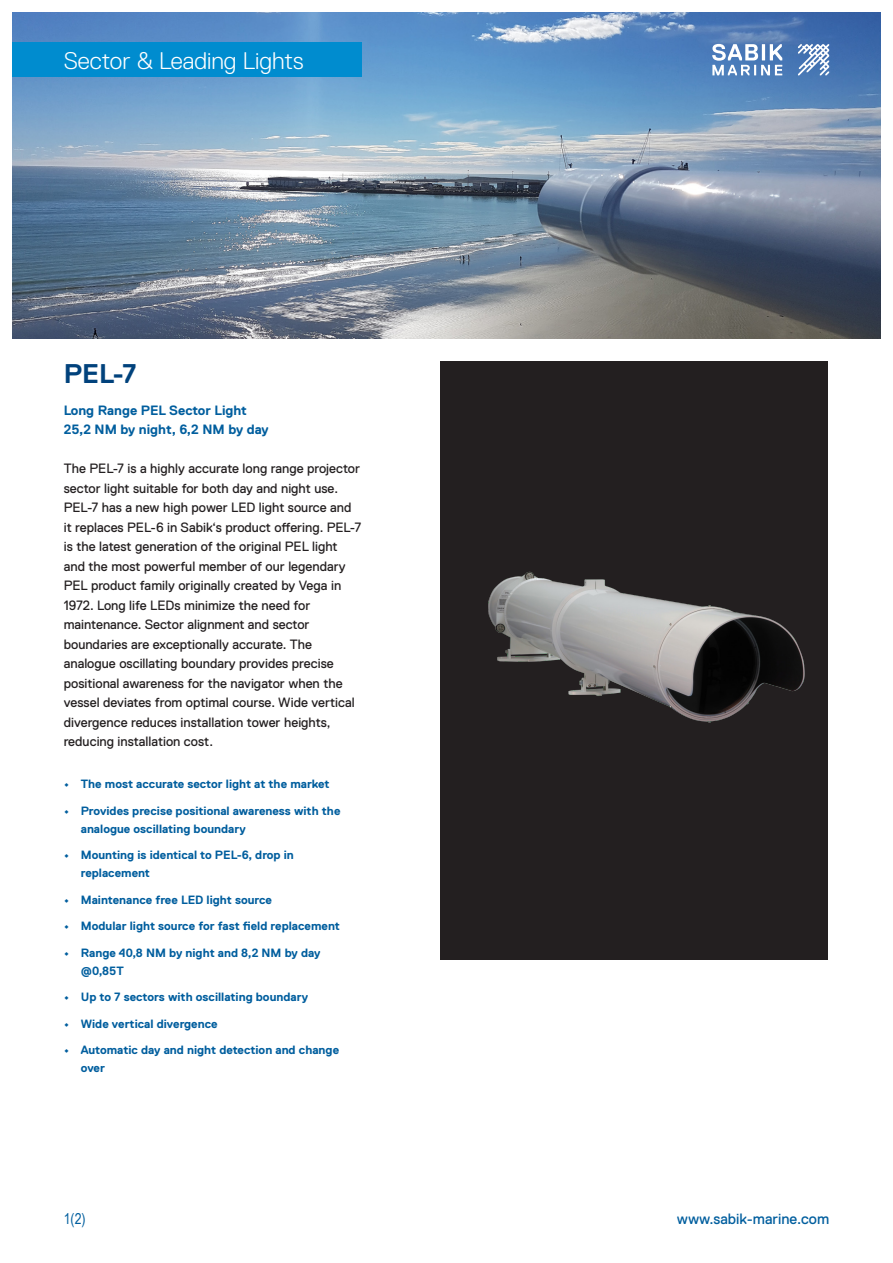
<style>
.page{position:relative;width:893px;height:1263px;background:#fff}
.page>*{position:absolute;margin:0;border:0;box-sizing:border-box;transform-origin:0 0}
.Tuotenimi{font:700 27px "Replica Std";color:#01427c}
.Tuoteryhmä{font:300 24px "Replica Std";color:#fff}
.t1{font:15px "Replica Std";color:#005e9e}
.t2{font:15px "Arial Narrow";color:#005e9e}
.Leipis{font:13.5px/19.5px "Replica Std";color:#231f20}
.Leipis_vahvennettu{font:700 13.5px "Replica Std";color:#005e9e}
.t3{font:700 12px/18px "Replica Std";color:#005e9e}
</style>
<div class="page">
<img style="left:13px;top:13px;width:867px;height:325px">
<img style="left:440px;top:361px;width:388px;height:599px">
<div style="left:0;top:43px;width:361px;height:34px;background:#008ccf"></div>
<svg style="left:798px;top:44px;width:31px;height:31px"></svg>
<svg style="left:712px;top:44px;width:70px;height:31px"></svg>
<p class="Tuoteryhmä" style="left:64px;top:47px;width:241px">Sector &amp; Leading Lights</p>
<p class="Tuotenimi" style="left:64px;top:358px;width:74px">PEL-7</p>
<p class="Leipis_vahvennettu" style="left:64px;top:403px;width:185px">Long Range PEL Sector Light</p>
<p class="Leipis_vahvennettu" style="left:64px;top:422px;width:206px">25,2 NM by night, 6,2 NM by day</p>
<p class="Leipis" style="left:64px;top:459px;width:299px">The PEL-7 is a highly accurate long range projector sector light suitable for both day and night use.<br>PEL-7 has a new high power LED light source and it replaces PEL-6 in Sabik‘s product offering. PEL-7 is the latest generation of the original PEL light and the most powerful member of our legendary PEL product family originally created by Vega in 1972. Long life LEDs minimize the need for</p>
<p class="Leipis" style="left:64px;top:615px;width:247px">maintenance. Sector alignment and sector</p>
<p class="Leipis" style="left:64px;top:634px;width:292px">boundaries are exceptionally accurate. The analogue oscillating boundary provides precise positional awareness for the navigator when the vessel deviates from optimal course. Wide vertical divergence reduces installation tower heights, reducing installation cost.</p>
<p class="t3" style="left:64px;top:775px;width:267px">• The most accurate sector light at the market</p>
<p class="t3" style="left:81px;top:801px;width:261px;text-indent:-17px">• Provides precise positional awareness with the analogue oscillating boundary</p>
<p class="t3" style="left:81px;top:846px;width:215px;text-indent:-17px">• Mounting is identical to PEL-6, drop in replacement</p>
<p class="t3" style="left:64px;top:890px;width:210px">• Maintenance free LED light source</p>
<p class="t3" style="left:64px;top:917px;width:278px">• Modular light source for fast field replacement</p>
<p class="t3" style="left:81px;top:943px;width:241px;text-indent:-17px">• Range 40,8 NM by night and 8,2 NM by day @0,85T</p>
<p class="t3" style="left:64px;top:988px;width:246px">• Up to 7 sectors with oscillating boundary</p>
<p class="t3" style="left:64px;top:1014px;width:155px">• Wide vertical divergence</p>
<p class="t3" style="left:81px;top:1041px;width:260px;text-indent:-17px">• Automatic day and night detection and change over</p>
<p class="t2" style="left:64px;top:1208px;width:23px">1(2)</p>
<p class="t1" style="left:677px;top:1210px;width:154px">www.sabik-marine.com</p>
</div>
